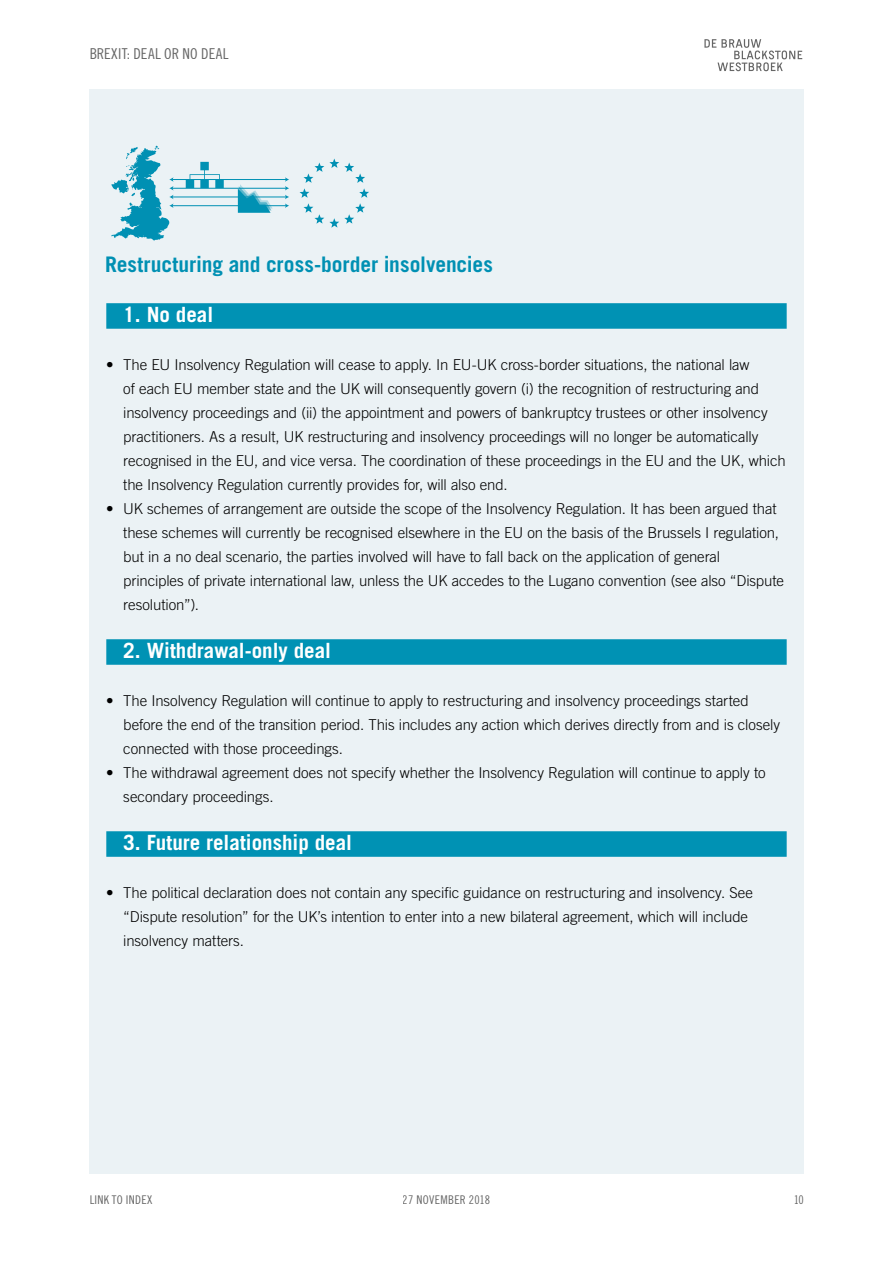
<style>
.page{position:relative;width:893px;height:1263px;background:#fff}
.page>*{position:absolute;margin:0;border:0;box-sizing:border-box;transform-origin:0 0}
.t1{font:700 21.45px "Trade Gothic LT Std";letter-spacing:-.005em;color:#0090b3}
.t2{font:700 21px "Trade Gothic LT Std";color:#fff}
.t3{font:300 15px/24px "Trade Gothic LT Std";letter-spacing:-.005em;color:#000}
.t4{font:15px "Trade Gothic LT Std Cn 18";letter-spacing:.015em;color:#000}
.t5{font:12px "Trade Gothic LT Std Cn 18";letter-spacing:.025em;color:#000}
</style>
<div class="page">
<div style="left:89px;top:89px;width:715px;height:1085px;background:#ebf2f5"></div>
<svg style="left:704px;top:39px;width:98px;height:32px"></svg>
<div style="left:106px;top:303px;width:681px;height:26px;background:#0092b4"></div>
<div style="left:106px;top:639px;width:681px;height:26px;background:#0092b4"></div>
<div style="left:106px;top:831px;width:681px;height:26px;background:#0092b4"></div>
<svg style="left:300px;top:159px;width:69px;height:69px"></svg>
<hr style="left:172px;top:179px;width:114px;height:1px;background:#0090b3">
<hr style="left:172px;top:188px;width:114px;height:1px;background:#0090b3">
<hr style="left:172px;top:197px;width:114px;height:1px;background:#0090b3">
<hr style="left:172px;top:205px;width:114px;height:1px;background:#0090b3">
<svg style="left:111px;top:145px;width:62px;height:96px"></svg>
<svg style="left:285px;top:177px;width:4px;height:31px"></svg>
<svg style="left:186px;top:162px;width:38px;height:26px"></svg>
<svg style="left:238px;top:184px;width:35px;height:29px"></svg>
<p class="t4" style="left:89px;top:45px;width:141px">BREXIT: DEAL OR NO DEAL</p>
<h1 class="t1" style="left:105px;top:251px;width:390px">Restructuring and cross-border insolvencies</h1>
<h2 class="t2" style="left:123px;top:302px;width:91px">1. No deal</h2>
<p class="t3" style="left:123px;top:353px;width:664px;text-indent:-17px">• The EU Insolvency Regulation will cease to apply. In EU-UK cross-border situations, the national law<br>of each EU member state and the UK will consequently govern (i) the recognition of restructuring and insolvency proceedings and (ii) the appointment and powers of bankruptcy trustees or other insolvency practitioners. As a result, UK restructuring and insolvency proceedings will no longer be automatically recognised in the EU, and vice versa. The coordination of these proceedings in the EU and the UK, which the Insolvency Regulation currently provides for, will also end.</p>
<p class="t3" style="left:123px;top:497px;width:662px;text-indent:-17px">• UK schemes of arrangement are outside the scope of the Insolvency Regulation. It has been argued that these schemes will currently be recognised elsewhere in the EU on the basis of the Brussels I regulation, but in a no deal scenario, the parties involved will have to fall back on the application of general principles of private international law, unless the UK accedes to the Lugano convention (see also “Dispute resolution”).</p>
<h2 class="t2" style="left:123px;top:638px;width:209px">2. Withdrawal-only deal</h2>
<p class="t3" style="left:123px;top:689px;width:658px;text-indent:-17px">• The Insolvency Regulation will continue to apply to restructuring and insolvency proceedings started before the end of the transition period. This includes any action which derives directly from and is closely connected with those proceedings.</p>
<p class="t3" style="left:123px;top:761px;width:644px;text-indent:-17px">• The withdrawal agreement does not specify whether the Insolvency Regulation will continue to apply to secondary proceedings.</p>
<h2 class="t2" style="left:123px;top:830px;width:230px">3. Future relationship deal</h2>
<p class="t3" style="left:123px;top:881px;width:631px;text-indent:-17px">• The political declaration does not contain any specific guidance on restructuring and insolvency. See “Dispute resolution” for the UK’s intention to enter into a new bilateral agreement, which will include insolvency matters.</p>
<p class="t5" style="left:89px;top:1192px;width:65px">LINK TO INDEX</p>
<p class="t5" style="left:403px;top:1192px;width:89px">27 NOVEMBER 2018</p>
<p class="t5" style="left:793px;top:1192px;width:12px">10</p>
</div>
